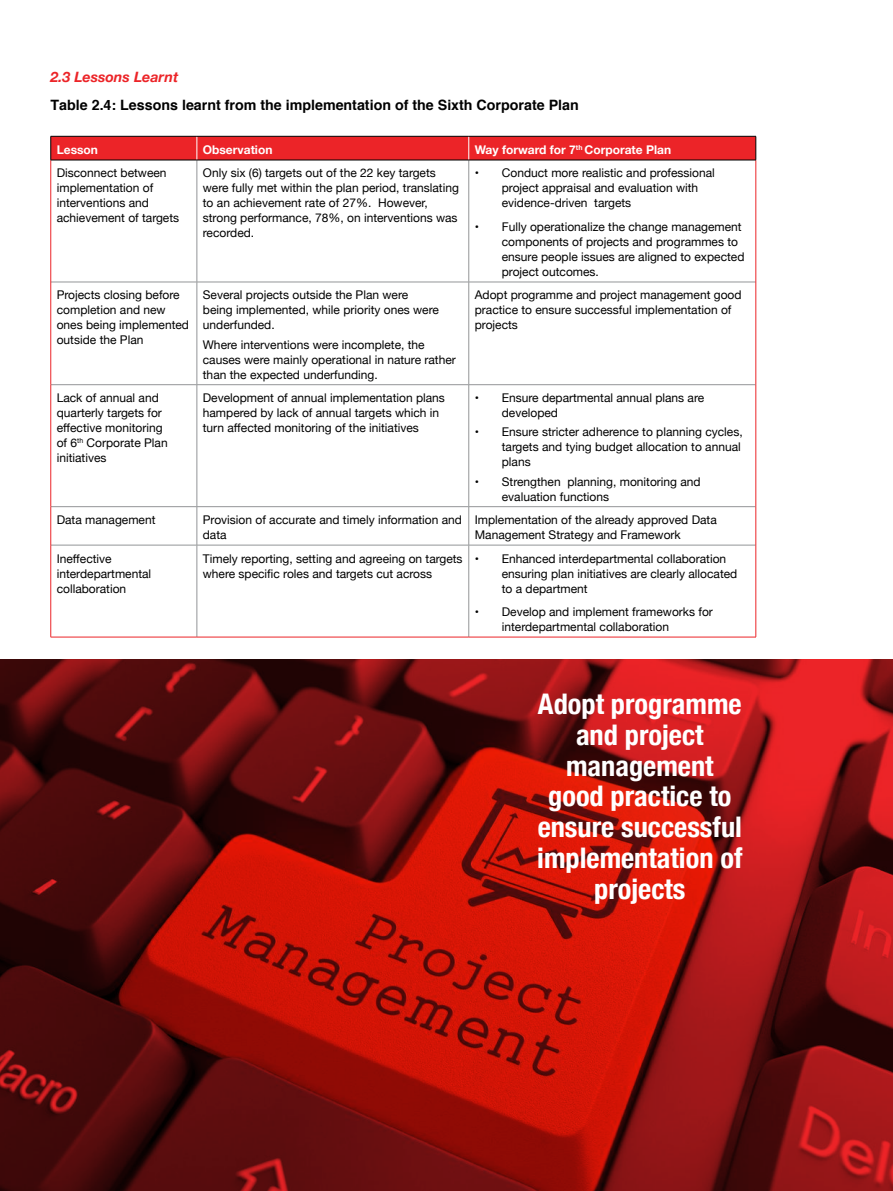
<style>
.page{position:relative;width:893px;height:1191px;background:#fff}
.page>*{position:absolute;margin:0;border:0;box-sizing:border-box;transform-origin:0 0}
.t1{font:700 condensed 28.35px/30.8px "Helvetica Neue";color:#fff;text-align:center}
.t2{font:700 14.25px "Helvetica";color:#000}
.t3{font:italic 700 14.25px "Helvetica Neue";color:#ec2428}
.t4{font:12px/15px "Helvetica Neue";color:#000}
.t5{font:700 12px "Helvetica Neue";color:#fff}
</style>
<div class="page">
<svg style="left:0;top:659px;width:893px;height:532px;background:#8b110d"></svg>
<hr style="left:197px;top:160px;width:1px;height:122px;background:#939597">
<hr style="left:468px;top:160px;width:1px;height:122px;background:#939597">
<hr style="left:51px;top:282px;width:146px;height:1px;background:#939597">
<hr style="left:197px;top:282px;width:272px;height:1px;background:#939597">
<hr style="left:197px;top:282px;width:1px;height:102px;background:#939597">
<hr style="left:469px;top:282px;width:287px;height:1px;background:#939597">
<hr style="left:468px;top:282px;width:1px;height:102px;background:#939597">
<hr style="left:51px;top:384px;width:146px;height:1px;background:#939597">
<hr style="left:197px;top:384px;width:272px;height:1px;background:#939597">
<hr style="left:197px;top:385px;width:1px;height:121px;background:#939597">
<hr style="left:469px;top:384px;width:287px;height:1px;background:#939597">
<hr style="left:468px;top:385px;width:1px;height:121px;background:#939597">
<hr style="left:51px;top:506px;width:146px;height:1px;background:#939597">
<hr style="left:197px;top:506px;width:272px;height:1px;background:#939597">
<hr style="left:197px;top:507px;width:1px;height:38px;background:#939597">
<hr style="left:469px;top:506px;width:287px;height:1px;background:#939597">
<hr style="left:468px;top:507px;width:1px;height:38px;background:#939597">
<hr style="left:51px;top:545px;width:146px;height:1px;background:#939597">
<hr style="left:197px;top:545px;width:272px;height:1px;background:#939597">
<hr style="left:197px;top:545px;width:1px;height:92px;background:#939597">
<hr style="left:469px;top:545px;width:287px;height:1px;background:#939597">
<hr style="left:468px;top:545px;width:1px;height:92px;background:#939597">
<hr style="left:51px;top:160px;width:1px;height:122px;background:#ec2428">
<hr style="left:756px;top:160px;width:1px;height:122px;background:#ec2428">
<hr style="left:51px;top:282px;width:1px;height:103px;background:#ec2428">
<hr style="left:756px;top:282px;width:1px;height:103px;background:#ec2428">
<hr style="left:51px;top:385px;width:1px;height:121px;background:#ec2428">
<hr style="left:756px;top:385px;width:1px;height:121px;background:#ec2428">
<hr style="left:51px;top:506px;width:1px;height:39px;background:#ec2428">
<hr style="left:756px;top:506px;width:1px;height:39px;background:#ec2428">
<hr style="left:51px;top:545px;width:1px;height:92px;background:#ec2428">
<hr style="left:756px;top:545px;width:1px;height:92px;background:#ec2428">
<hr style="left:51px;top:637px;width:146px;height:1px;background:#ec2428">
<hr style="left:197px;top:637px;width:272px;height:1px;background:#ec2428">
<hr style="left:469px;top:637px;width:287px;height:1px;background:#ec2428">
<svg style="left:51px;top:136px;width:706px;height:24px;background:#de2226"></svg>
<hr style="left:51px;top:160px;width:146px;height:1px;background:#000">
<hr style="left:197px;top:160px;width:272px;height:1px;background:#000">
<hr style="left:469px;top:160px;width:287px;height:1px;background:#000">
<p class="t3" style="left:51px;top:66px;width:129px">2.3 Lessons Learnt</p>
<p class="t2" style="left:51px;top:96px;width:530px">Table 2.4: Lessons learnt from the implementation of the Sixth Corporate Plan</p>
<p class="t5" style="left:57px;top:140px;width:43px">Lesson</p>
<p class="t5" style="left:203px;top:140px;width:71px">Observation</p>
<p class="t5" style="left:475px;top:140px;width:198px">Way forward for 7<sup>th</sup> Corporate Plan</p>
<p class="t4" style="left:57px;top:166px;width:124px">Disconnect between implementation of interventions and achievement of targets</p>
<p class="t4" style="left:203px;top:166px;width:258px">Only six (6) targets out of the 22 key targets were fully met within the plan period, translating to an achievement rate of 27%. However, strong performance, 78%, on interventions was recorded.</p>
<p class="t4" style="left:502px;top:166px;width:215px;text-indent:-27px">• Conduct more realistic and professional project appraisal and evaluation with evidence-driven targets</p>
<p class="t4" style="left:502px;top:220px;width:244px;text-indent:-27px">• Fully operationalize the change management components of projects and programmes to ensure people issues are aligned to expected project outcomes.</p>
<p class="t4" style="left:57px;top:288px;width:134px">Projects closing before completion and new ones being implemented outside the Plan</p>
<p class="t4" style="left:203px;top:288px;width:238px">Several projects outside the Plan were being implemented, while priority ones were underfunded.</p>
<p class="t4" style="left:203px;top:337px;width:254px">Where interventions were incomplete, the causes were mainly operational in nature rather than the expected underfunding.</p>
<p class="t4" style="left:475px;top:288px;width:268px">Adopt programme and project management good practice to ensure successful implementation of projects</p>
<p class="t4" style="left:57px;top:391px;width:112px">Lack of annual and quarterly targets for effective monitoring of 6<sup>th</sup> Corporate Plan initiatives</p>
<p class="t4" style="left:203px;top:391px;width:244px">Development of annual implementation plans hampered by lack of annual targets which in turn affected monitoring of the initiatives</p>
<p class="t4" style="left:502px;top:391px;width:204px;text-indent:-27px">• Ensure departmental annual plans are developed</p>
<p class="t4" style="left:502px;top:425px;width:242px;text-indent:-27px">• Ensure stricter adherence to planning cycles, targets and tying budget allocation to annual plans</p>
<p class="t4" style="left:502px;top:474px;width:200px;text-indent:-27px">• Strengthen planning, monitoring and evaluation functions</p>
<p class="t4" style="left:57px;top:513px;width:100px">Data management</p>
<p class="t4" style="left:203px;top:513px;width:261px">Provision of accurate and timely information and data</p>
<p class="t4" style="left:475px;top:513px;width:244px">Implementation of the already approved Data<br>Management Strategy and Framework</p>
<p class="t4" style="left:57px;top:551px;width:96px">Ineffective interdepartmental collaboration</p>
<p class="t4" style="left:203px;top:551px;width:261px">Timely reporting, setting and agreeing on targets where specific roles and targets cut across</p>
<p class="t4" style="left:502px;top:551px;width:237px;text-indent:-27px">• Enhanced interdepartmental collaboration ensuring plan initiatives are clearly allocated to a department</p>
<p class="t4" style="left:502px;top:605px;width:213px;text-indent:-27px">• Develop and implement frameworks for interdepartmental collaboration</p>
<h1 class="t1" style="left:537px;top:687px;width:207px">Adopt programme and project management good practice to ensure successful implementation of projects</h1>
</div>
